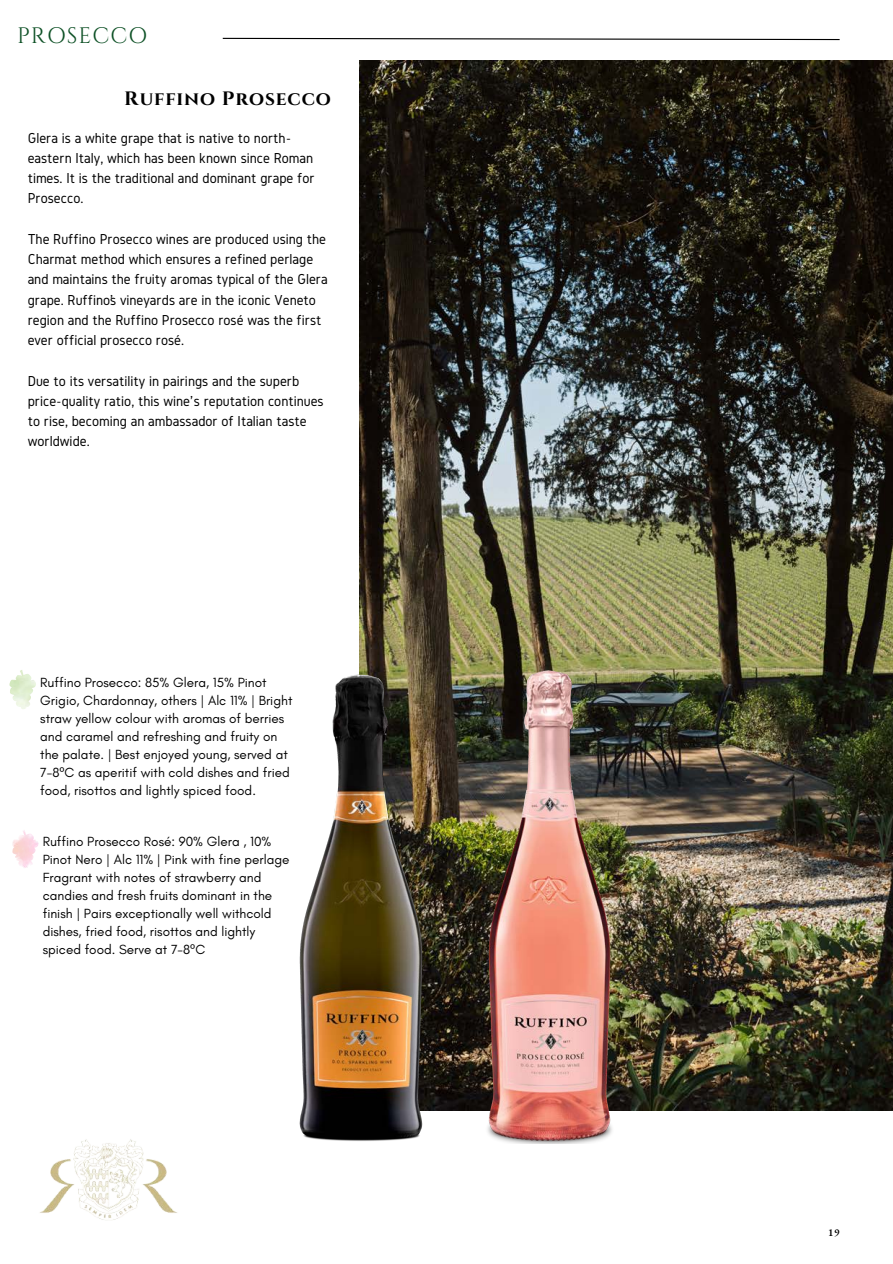
<style>
.page{position:relative;width:893px;height:1264px;background:#fff}
.page>*{position:absolute;margin:0;border:0;box-sizing:border-box;transform-origin:0 0}
.t1{font:22.35px "Cinzel";letter-spacing:.045em;color:#0e5126}
.t2{font:700 19.35px "Cinzel";letter-spacing:.045em;color:#000}
.t3{font:15px/20.2px "Gidole";color:#000}
.t4{font:13.5px/18px "Glacial Indifference";color:#000}
.t5{font:600 10.5px "EB Garamond";color:#000}
.s1{font-family:"Noto Sans"}
</style>
<div class="page">
<img style="left:359px;top:61px;width:533px;height:1048px">
<svg style="left:222px;top:37px;width:618px;height:4px"></svg>
<img style="left:39px;top:1139px;width:139px;height:81px">
<img style="left:479px;top:665px;width:144px;height:478px">
<img style="left:299px;top:671px;width:126px;height:470px">
<img style="left:9px;top:670px;width:27px;height:39px">
<img style="left:12px;top:830px;width:26px;height:38px">
<p class="t1" style="left:17px;top:22px;width:132px">PROSECCO</p>
<p class="t2" style="left:124px;top:86px;width:208px">Ruffino Prosecco</p>
<p class="t3" style="left:28px;top:127px;width:288px">Glera is a white grape that is native to north&shy;eastern Italy, which has been known since Roman times. It is the traditional and dominant grape for Prosecco.</p>
<p class="t3" style="left:28px;top:228px;width:301px">The Ruffino Prosecco wines are produced using the Charmat method which ensures a refined perlage and maintains the fruity aromas typical of the Glera grape. Ruffino’s vineyards are in the iconic Veneto region and the Ruffino Prosecco rosé was the first ever official prosecco rosé.</p>
<p class="t3" style="left:28px;top:370px;width:297px">Due to its versatility in pairings and the superb price-quality ratio, this wine’s reputation continues to rise, becoming an ambassador of Italian taste worldwide.</p>
<p class="t4" style="left:40px;top:673px;width:254px">Ruffino Prosecco: 85% Glera, 15% Pinot Grigio, Chardonnay, others | Alc 11% | Bright straw yellow colour with aromas of berries and caramel and refreshing and fruity on the palate. | Best enjoyed young, served at 7-8<span class="s1">º</span>C as aperitif with cold dishes and fried food, risottos and lightly spiced food.</p>
<p class="t4" style="left:43px;top:832px;width:248px">Ruffino Prosecco Rosé: 90% Glera , 10% Pinot Nero | Alc 11% | Pink with fine perlage Fragrant with notes of strawberry and candies and fresh fruits dominant in the finish | Pairs exceptionally well withcold dishes, fried food, risottos and lightly spiced food. Serve at 7-8<span class="s1">º</span>C</p>
<p class="t5" style="left:828px;top:1225px;width:13px">19</p>
</div>
